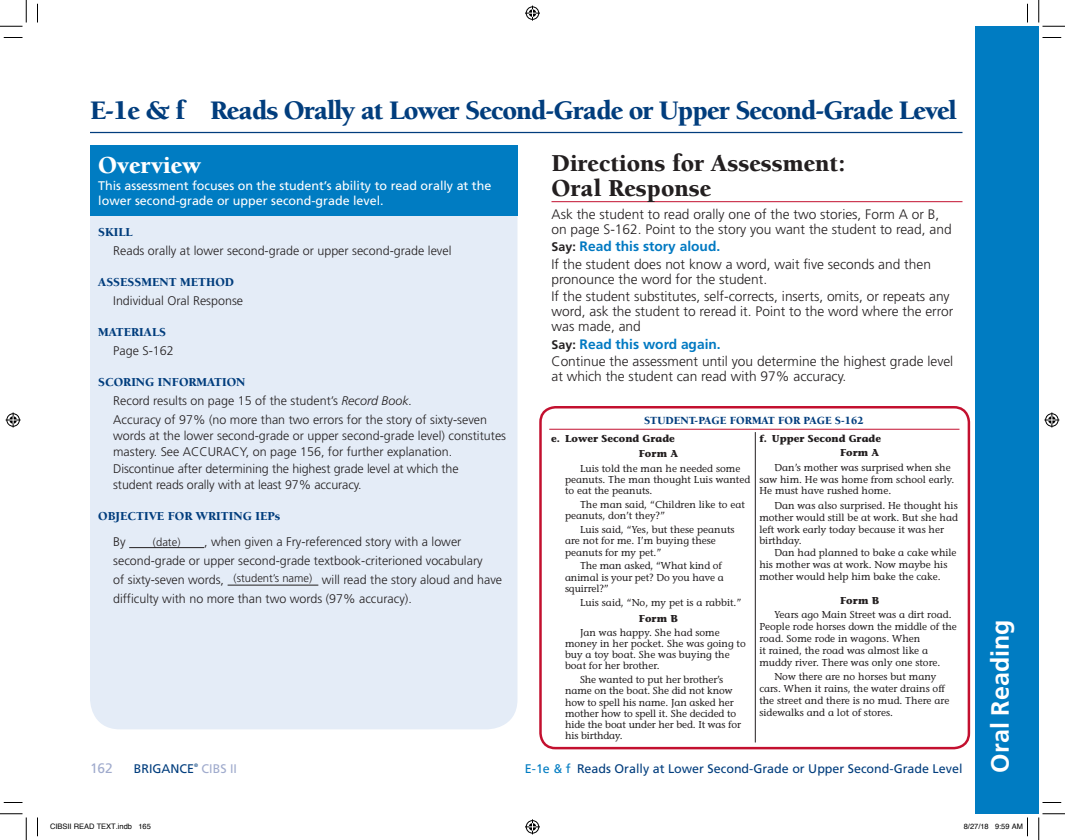
<style>
.page{position:relative;width:1065px;height:840px;background:#fff}
.page>*{position:absolute;margin:0;border:0;box-sizing:border-box;transform-origin:0 0}
.t1{font:900 27.5px "Berkeley Std";letter-spacing:-.04em;color:#013d7d}
.t2{font:900 25px/25px "Berkeley Std";color:#231f20}
.t3{font:700 25px "Frutiger LT Std";color:#fff}
.t4{font:900 25px "Berkeley Std";color:#fff}
.t5{font:300 13.75px/17.5px "Frutiger LT Std";color:#231f20}
.t6{font:13.75px "Frutiger LT Std";color:#a0abcd}
.t7{font:300 12.5px/18.8px "Frutiger LT Std";color:#231f20}
.t8{font:12.5px/15px "Frutiger LT Std";color:#fff}
.t9{font:900 12.5px "Berkeley Std";color:#013d7d}
.t10{font:12.5px "Frutiger LT Std";color:#013d7d}
.t11{font:12.5px "Frutiger LT Std";color:#a0abcd}
.t12{font:900 11.25px "Berkeley Std";color:#013d7d}
.t13{font:300 11.25px "Frutiger LT Std";color:#231f20}
.t14{font:500 10px/11.2px "Stone Informal Std";color:#231f20}
.t15{font:700 10px/15px "Stone Informal Std";color:#231f20}
.t16{font:7.5px "Helvetica";color:#000}
.t17{font:5px "Frutiger LT Std";color:#013d7d}
.s1{font-style:italic}
.s2{font-size:11.25px}
.s3{font-weight:700;font-size:12.5px}
.s4{font-weight:700;color:#0079c2}
.s5{color:#007cc2}
</style>
<div class="page">
<div style="left:975px;top:26px;width:64px;height:788px;background:#007cc2"></div>
<div style="left:90px;top:156px;width:428px;height:573px;background:#e4ecf7;border-radius:30px"></div>
<div style="left:90px;top:146px;width:428px;height:70px;background:#007cc2"></div>
<hr style="left:549px;top:429px;width:411px;height:1px;background:#c3102f">
<div style="left:539px;top:406px;width:431px;height:343px;border:2px solid #c3102f;border-radius:15px"></div>
<hr style="left:129px;top:547px;width:75px;height:1px;background:#231f20">
<hr style="left:228px;top:585px;width:90px;height:1px;background:#231f20">
<hr style="left:552px;top:201px;width:410px;height:1px;background:#c3102f">
<hr style="left:90px;top:132px;width:872px;height:1px;background:#013d7d">
<hr style="left:755px;top:432px;width:1px;height:310px;background:#231f20">
<svg style="left:4px;top:37px;width:18px;height:1px"></svg>
<svg style="left:1042px;top:37px;width:19px;height:1px"></svg>
<svg style="left:4px;top:802px;width:18px;height:1px"></svg>
<svg style="left:1042px;top:802px;width:19px;height:1px"></svg>
<svg style="left:37px;top:4px;width:1px;height:18px"></svg>
<svg style="left:37px;top:818px;width:1px;height:18px"></svg>
<svg style="left:1027px;top:4px;width:1px;height:18px"></svg>
<svg style="left:0;top:0;width:27px;height:27px"></svg>
<svg style="left:0;top:814px;width:27px;height:26px"></svg>
<svg style="left:1039px;top:0;width:26px;height:27px"></svg>
<svg style="left:1039px;top:814px;width:26px;height:26px"></svg>
<svg style="left:525px;top:6px;width:15px;height:15px"></svg>
<svg style="left:525px;top:819px;width:15px;height:15px"></svg>
<svg style="left:6px;top:412px;width:15px;height:16px"></svg>
<svg style="left:1044px;top:412px;width:15px;height:16px"></svg>
<svg style="left:1027px;top:818px;width:1px;height:18px"></svg>
<h1 class="t1" style="left:90px;top:96px;width:868px">E-1e &amp; f Reads Orally at Lower Second-Grade or Upper Second-Grade Level</h1>
<h2 class="t4" style="left:98px;top:152px;width:104px">Overview</h2>
<p class="t8" style="left:98px;top:178px;width:395px">This assessment focuses on the student’s ability to read orally at the lower second-grade or upper second-grade level.</p>
<p class="t9" style="left:98px;top:226px;width:36px">SKILL</p>
<p class="t7" style="left:113px;top:242px;width:340px">Reads orally at lower second-grade or upper second-grade level</p>
<p class="t9" style="left:98px;top:276px;width:137px">ASSESSMENT METHOD</p>
<p class="t7" style="left:113px;top:292px;width:131px">Individual Oral Response</p>
<p class="t9" style="left:98px;top:326px;width:69px">MATERIALS</p>
<p class="t7" style="left:113px;top:342px;width:62px">Page S-162</p>
<p class="t9" style="left:98px;top:376px;width:149px">SCORING INFORMATION</p>
<p class="t7" style="left:113px;top:392px;width:375px">Record results on page 15 of the student’s <span class="s1">Record Book.<br></span>Accuracy of 97% (no more than two errors for the story of sixty-seven</p>
<p class="t7" style="left:113px;top:428px;width:394px;line-height:16.2px">words at the lower second-grade or upper second-grade level) constitutes mastery. See ACCURACY, on page 156, for further explanation.<br>Discontinue after determining the highest grade level at which the<br>student reads orally with at least 97% accuracy.</p>
<p class="t9" style="left:98px;top:510px;width:184px">OBJECTIVE FOR WRITING IEPs</p>
<p class="t7" style="left:113px;top:533px;width:14px">By</p>
<p class="t13" style="left:153px;top:536px;width:29px">(date)</p>
<p class="t7" style="left:113px;top:533px;width:390px;text-indent:91px">, when given a Fry-referenced story with a lower second-grade or upper second-grade textbook-criterioned vocabulary<br>of sixty-seven words, <span class="s2">(student’s name)</span> will read the story aloud and have difficulty with no more than two words (97% accuracy).</p>
<h2 class="t2" style="left:552px;top:151px;width:295px">Directions for Assessment:<br>Oral Response</h2>
<h3 class="t5" style="left:552px;top:207px;width:402px;line-height:15px">Ask the student to read orally one of the two stories, Form A or B, on page S-162. Point to the story you want the student to read, and</h3>
<h3 class="t5" style="left:552px;top:238px;width:381px"><span class="s3">Say:</span> <span class="s4">Read this story aloud.<br></span>If the student does not know a word, wait five seconds and then</h3>
<h3 class="t5" style="left:552px;top:271px;width:400px">pronounce the word for the student.<br>If the student substitutes, self-corrects, inserts, omits, or repeats any</h3>
<h3 class="t5" style="left:552px;top:304px;width:403px;line-height:15px">word, ask the student to reread it. Point to the word where the error was made, and</h3>
<h3 class="t5" style="left:552px;top:336px;width:403px"><span class="s3">Say:</span> <span class="s4">Read this word again.<br></span>Continue the assessment until you determine the highest grade level</h3>
<h3 class="t5" style="left:552px;top:368px;width:296px">at which the student can read with 97% accuracy.</h3>
<p class="t12" style="left:644px;top:414px;width:221px">STUDENT-PAGE FORMAT FOR PAGE S-162</p>
<p class="t15" style="left:639px;top:431px;width:41px;text-indent:-88px">e. Lower Second Grade<br>Form A</p>
<p class="t14" style="left:565px;top:463px;width:187px;text-indent:15px">Luis told the man he needed some peanuts. The man thought Luis wanted to eat the peanuts.</p>
<p class="t14" style="left:565px;top:499px;width:181px;text-indent:15px">The man said, “Children like to eat peanuts, don’t they?”</p>
<p class="t14" style="left:565px;top:524px;width:171px;text-indent:15px">Luis said, “Yes, but these peanuts are not for me. I’m buying these peanuts for my pet.”</p>
<p class="t14" style="left:565px;top:560px;width:161px;text-indent:15px">The man asked, “What kind of animal is your pet? Do you have a squirrel?”</p>
<p class="t14" style="left:580px;top:597px;width:163px">Luis said, “No, my pet is a rabbit.”</p>
<p class="t15" style="left:639px;top:611px;width:41px">Form B</p>
<p class="t14" style="left:565px;top:627px;width:182px;text-indent:15px">Jan was happy. She had some money in her pocket. She was going to buy a toy boat. She was buying the boat for her brother.</p>
<p class="t14" style="left:565px;top:674px;width:177px;text-indent:15px">She wanted to put her brother’s name on the boat. She did not know how to spell his name. Jan asked her mother how to spell it. She decided to hide the boat under her bed. It was for his birthday.</p>
<p class="t15" style="left:759px;top:431px;width:123px;line-height:14.4px;text-align:right">f. Upper Second Grade<br>Form A</p>
<p class="t14" style="left:759px;top:461px;width:197px;line-height:11.9px;text-indent:15px">Dan’s mother was surprised when she saw him. He was home from school early.<br>He must have rushed home.</p>
<p class="t14" style="left:759px;top:499px;width:200px;line-height:11.9px;text-indent:15px">Dan was also surprised. He thought his mother would still be at work. But she had left work early today because it was her birthday.</p>
<p class="t14" style="left:759px;top:547px;width:199px;line-height:11.9px;text-indent:15px">Dan had planned to bake a cake while his mother was at work. Now maybe his mother would help him bake the cake.</p>
<p class="t15" style="left:840px;top:593px;width:41px">Form B</p>
<p class="t14" style="left:759px;top:609px;width:199px;line-height:11.9px;text-indent:15px">Years ago Main Street was a dirt road.<br>People rode horses down the middle of the road. Some rode in wagons. When<br>it rained, the road was almost like a muddy river. There was only one store.</p>
<p class="t14" style="left:759px;top:671px;width:192px;line-height:11.9px;text-indent:15px">Now there are no horses but many cars. When it rains, the water drains off the street and there is no mud. There are sidewalks and a lot of stores.</p>
<h3 class="t6" style="left:90px;top:760px;width:24px">162</h3>
<p class="t11" style="left:202px;top:761px;width:37px">CIBS II</p>
<p class="t10" style="left:525px;top:761px;width:439px"><span class="s5">E-1e &amp; f</span> Reads Orally at Lower Second-Grade or Upper Second-Grade Level</p>
<p class="t10" style="left:134px;top:761px;width:62px">BRIGANCE</p>
<p class="t17" style="left:194px;top:763px;width:5px">®</p>
<h2 class="t3" style="left:985px;top:772px;width:154px;rotate:-90deg">Oral Reading</h2>
<p class="t16" style="left:50px;top:820px;width:102px">CIBSII READ TEXT.indb 165</p>
<p class="t16" style="left:964px;top:820px;width:61px">8/27/18 9:59 AM</p>
</div>
